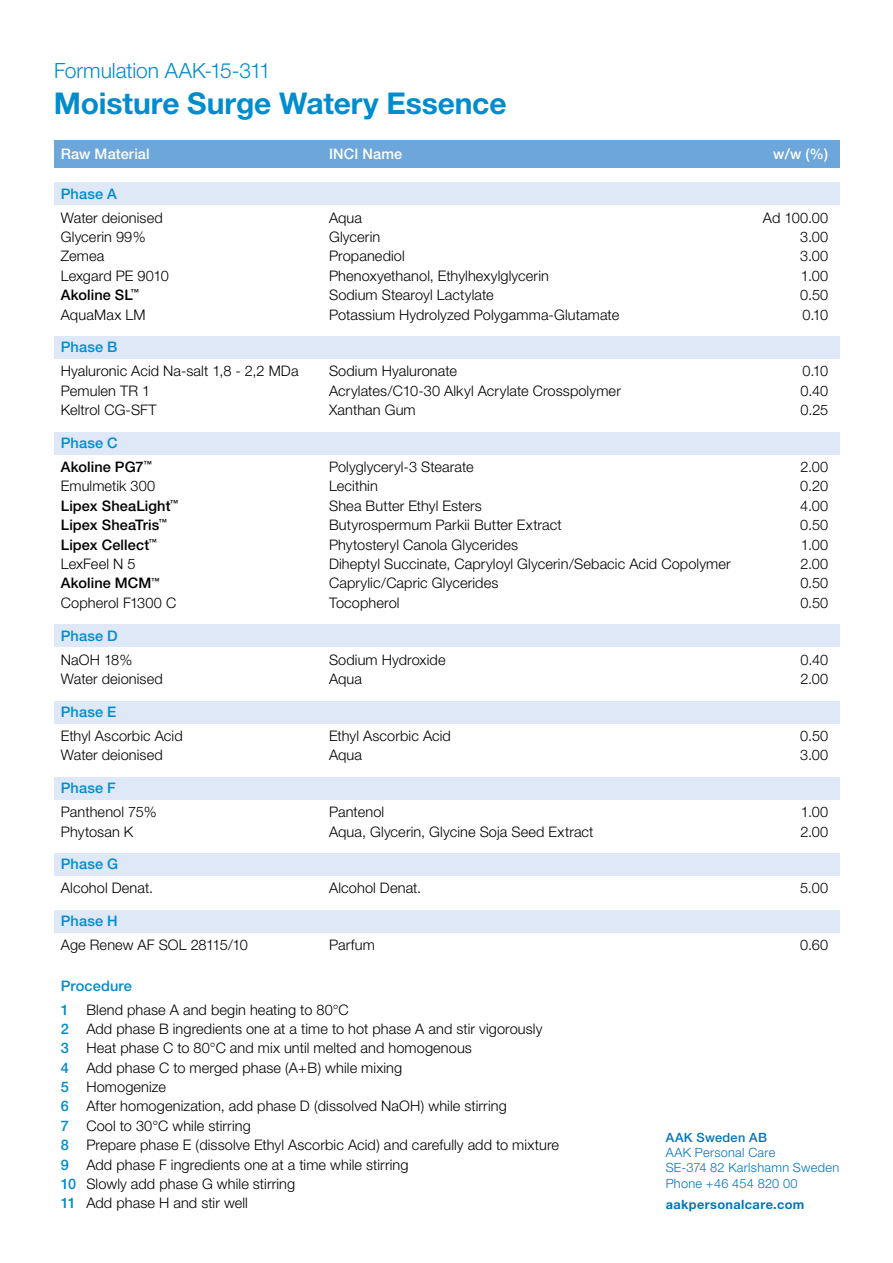
<style>
.page{position:relative;width:893px;height:1263px;background:#fff}
.page>*{position:absolute;margin:0;border:0;box-sizing:border-box;transform-origin:0 0}
.t1{font:700 30px "Helvetica Neue";letter-spacing:-.005em;color:#008ccd}
.t2{font:300 21px "Helvetica Neue";letter-spacing:-.005em;color:#008ccd}
.t3{font:300 14.55px/19.4px "Helvetica Neue";letter-spacing:.01em;color:#000}
.t4{font:500 14.55px/24px "Helvetica Neue";letter-spacing:.01em;color:#000}
.t5{font:500 14.55px "Helvetica Neue";letter-spacing:.01em;color:#008ccd}
.t6{font:500 14.55px "Helvetica Neue";letter-spacing:.01em;color:#fff}
.t7{font:300 12.75px/15.3px "Helvetica Neue";letter-spacing:.025em;color:#0075bf}
.t8{font:700 12.75px "Helvetica Neue";letter-spacing:.03em;color:#0075bf}
.t9{font:500 12.75px "Helvetica Neue";letter-spacing:.03em;color:#0075bf}
.s1{color:#008ccd}
.s2{font-weight:500;color:#008ccd}
</style>
<div class="page">
<div style="left:54px;top:701px;width:785px;height:23px;background:#dfe8f7"></div>
<div style="left:54px;top:777px;width:785px;height:23px;background:#dfe8f7"></div>
<div style="left:54px;top:853px;width:785px;height:23px;background:#dfe8f7"></div>
<div style="left:54px;top:910px;width:785px;height:23px;background:#dfe8f7"></div>
<div style="left:54px;top:624px;width:785px;height:23px;background:#dfe8f7"></div>
<div style="left:54px;top:432px;width:785px;height:23px;background:#dfe8f7"></div>
<div style="left:54px;top:182px;width:785px;height:23px;background:#dfe8f7"></div>
<div style="left:54px;top:336px;width:785px;height:23px;background:#dfe8f7"></div>
<div style="left:54px;top:140px;width:785px;height:28px;background:#6ca6db"></div>
<h2 class="t2" style="left:54px;top:57px;width:218px">Formulation AAK-15-311</h2>
<h1 class="t1" style="left:54px;top:84px;width:454px">Moisture Surge Watery Essence</h1>
<p class="t6" style="left:61px;top:145px;width:90px">Raw Material</p>
<p class="t6" style="left:329px;top:145px;width:75px">INCI Name</p>
<p class="t6" style="left:773px;top:145px;width:57px">w/w (%)</p>
<p class="t5" style="left:61px;top:185px;width:58px">Phase A</p>
<p class="t3" style="left:61px;top:207px;width:103px">Water deionised</p>
<p class="t3" style="left:329px;top:207px;width:35px">Aqua</p>
<p class="t3" style="left:763px;top:207px;width:67px">Ad 100.00</p>
<p class="t3" style="left:61px;top:227px;width:86px">Glycerin 99%</p>
<p class="t3" style="left:329px;top:227px;width:53px">Glycerin</p>
<p class="t3" style="left:800px;top:227px;width:30px">3.00</p>
<p class="t3" style="left:61px;top:246px;width:45px">Zemea</p>
<p class="t3" style="left:329px;top:246px;width:77px">Propanediol</p>
<p class="t3" style="left:800px;top:246px;width:30px">3.00</p>
<p class="t3" style="left:61px;top:266px;width:109px">Lexgard PE 9010</p>
<p class="t3" style="left:329px;top:266px;width:221px">Phenoxyethanol, Ethylhexylglycerin</p>
<p class="t3" style="left:801px;top:266px;width:29px">1.00</p>
<p class="t4" style="left:61px;top:283px;width:80px">Akoline SL<sup>™</sup></p>
<p class="t3" style="left:329px;top:285px;width:166px">Sodium Stearoyl Lactylate</p>
<p class="t3" style="left:800px;top:285px;width:29px">0.50</p>
<p class="t3" style="left:61px;top:304px;width:86px">AquaMax LM</p>
<p class="t3" style="left:329px;top:304px;width:292px">Potassium Hydrolyzed Polygamma-Glutamate</p>
<p class="t3" style="left:802px;top:304px;width:27px">0.10</p>
<p class="t5" style="left:61px;top:339px;width:58px">Phase B</p>
<p class="t3" style="left:61px;top:361px;width:239px">Hyaluronic Acid Na-salt 1,8 - 2,2 MDa</p>
<p class="t3" style="left:329px;top:361px;width:129px">Sodium Hyaluronate</p>
<p class="t3" style="left:802px;top:361px;width:27px">0.10</p>
<p class="t3" style="left:61px;top:381px;width:91px">Pemulen TR 1</p>
<p class="t3" style="left:329px;top:381px;width:293px">Acrylates/C10-30 Alkyl Acrylate Crosspolymer</p>
<p class="t3" style="left:800px;top:381px;width:29px">0.40</p>
<p class="t3" style="left:61px;top:400px;width:97px">Keltrol CG-SFT</p>
<p class="t3" style="left:329px;top:400px;width:88px">Xanthan Gum</p>
<p class="t3" style="left:800px;top:400px;width:29px">0.25</p>
<p class="t4" style="left:61px;top:431px;width:92px"><span class="s1">Phase C<br></span>Akoline PG7<sup>™</sup></p>
<p class="t3" style="left:329px;top:457px;width:146px">Polyglyceryl-3 Stearate</p>
<p class="t3" style="left:800px;top:457px;width:29px">2.00</p>
<p class="t3" style="left:61px;top:476px;width:96px">Emulmetik 300</p>
<p class="t3" style="left:329px;top:476px;width:50px">Lecithin</p>
<p class="t3" style="left:800px;top:476px;width:29px">0.20</p>
<p class="t4" style="left:61px;top:493px;width:119px">Lipex SheaLight<sup>™</sup></p>
<p class="t3" style="left:329px;top:496px;width:154px">Shea Butter Ethyl Esters</p>
<p class="t3" style="left:800px;top:496px;width:30px">4.00</p>
<p class="t4" style="left:61px;top:513px;width:108px">Lipex SheaTris<sup>™</sup></p>
<p class="t3" style="left:329px;top:515px;width:234px">Butyrospermum Parkii Butter Extract</p>
<p class="t3" style="left:800px;top:515px;width:29px">0.50</p>
<p class="t4" style="left:61px;top:532px;width:98px">Lipex Cellect<sup>™</sup></p>
<p class="t3" style="left:329px;top:534px;width:191px">Phytosteryl Canola Glycerides</p>
<p class="t3" style="left:801px;top:534px;width:29px">1.00</p>
<p class="t3" style="left:61px;top:554px;width:76px">LexFeel N 5</p>
<p class="t3" style="left:329px;top:554px;width:403px">Diheptyl Succinate, Capryloyl Glycerin/Sebacic Acid Copolymer</p>
<p class="t3" style="left:800px;top:554px;width:29px">2.00</p>
<p class="t4" style="left:61px;top:571px;width:100px">Akoline MCM<sup>™</sup></p>
<p class="t3" style="left:329px;top:573px;width:171px">Caprylic/Capric Glycerides</p>
<p class="t3" style="left:800px;top:573px;width:29px">0.50</p>
<p class="t3" style="left:61px;top:593px;width:117px">Copherol F1300 C</p>
<p class="t3" style="left:329px;top:593px;width:72px">Tocopherol</p>
<p class="t3" style="left:800px;top:593px;width:29px">0.50</p>
<p class="t5" style="left:61px;top:627px;width:58px">Phase D</p>
<p class="t3" style="left:61px;top:649px;width:73px">NaOH 18%</p>
<p class="t3" style="left:329px;top:649px;width:118px">Sodium Hydroxide</p>
<p class="t3" style="left:800px;top:649px;width:29px">0.40</p>
<p class="t3" style="left:61px;top:669px;width:103px">Water deionised</p>
<p class="t3" style="left:329px;top:669px;width:35px">Aqua</p>
<p class="t3" style="left:800px;top:669px;width:29px">2.00</p>
<p class="t5" style="left:61px;top:703px;width:57px">Phase E</p>
<p class="t3" style="left:61px;top:726px;width:123px">Ethyl Ascorbic Acid</p>
<p class="t3" style="left:329px;top:726px;width:123px">Ethyl Ascorbic Acid</p>
<p class="t3" style="left:800px;top:726px;width:29px">0.50</p>
<p class="t3" style="left:61px;top:745px;width:103px">Water deionised</p>
<p class="t3" style="left:329px;top:745px;width:35px">Aqua</p>
<p class="t3" style="left:800px;top:745px;width:30px">3.00</p>
<p class="t5" style="left:61px;top:779px;width:56px">Phase F</p>
<p class="t3" style="left:61px;top:802px;width:97px">Panthenol 75%</p>
<p class="t3" style="left:329px;top:802px;width:57px">Pantenol</p>
<p class="t3" style="left:801px;top:802px;width:29px">1.00</p>
<p class="t3" style="left:61px;top:821px;width:74px">Phytosan K</p>
<p class="t3" style="left:329px;top:821px;width:266px">Aqua, Glycerin, Glycine Soja Seed Extract</p>
<p class="t3" style="left:800px;top:821px;width:29px">2.00</p>
<p class="t5" style="left:61px;top:855px;width:59px">Phase G</p>
<p class="t3" style="left:61px;top:878px;width:94px">Alcohol Denat.</p>
<p class="t3" style="left:329px;top:878px;width:94px">Alcohol Denat.</p>
<p class="t3" style="left:800px;top:878px;width:30px">5.00</p>
<p class="t5" style="left:61px;top:912px;width:58px">Phase H</p>
<p class="t3" style="left:61px;top:935px;width:188px">Age Renew AF SOL 28115/10</p>
<p class="t3" style="left:329px;top:935px;width:47px">Parfum</p>
<p class="t3" style="left:800px;top:935px;width:30px">0.60</p>
<p class="t3" style="left:61px;top:973px;width:289px;line-height:24px"><span class="s2">Procedure<br>1</span> Blend phase A and begin heating to 80°C</p>
<p class="t3" style="left:61px;top:1019px;width:500px"><span class="s2">2</span> Add phase B ingredients one at a time to hot phase A and stir vigorously<br><span class="s2">3</span> Heat phase C to 80°C and mix until melted and homogenous<br><span class="s2">4</span> Add phase C to merged phase (A+B) while mixing<br><span class="s2">5</span> Homogenize<br><span class="s2">6</span> After homogenization, add phase D (dissolved NaOH) while stirring<br><span class="s2">7</span> Cool to 30°C while stirring<br><span class="s2">8</span> Prepare phase E (dissolve Ethyl Ascorbic Acid) and carefully add to mixture <span class="s2">9</span> Add phase F ingredients one at a time while stirring<br><span class="s2">10</span> Slowly add phase G while stirring<br><span class="s2">11</span> Add phase H and stir well</p>
<p class="t9" style="left:666px;top:1129px;width:103px">AAK Sweden AB</p>
<p class="t7" style="left:666px;top:1144px;width:175px">AAK Personal Care<br>SE-374 82 Karlshamn Sweden<br>Phone +46 454 820 00</p>
<p class="t8" style="left:666px;top:1196px;width:140px">aakpersonalcare.com</p>
</div>
